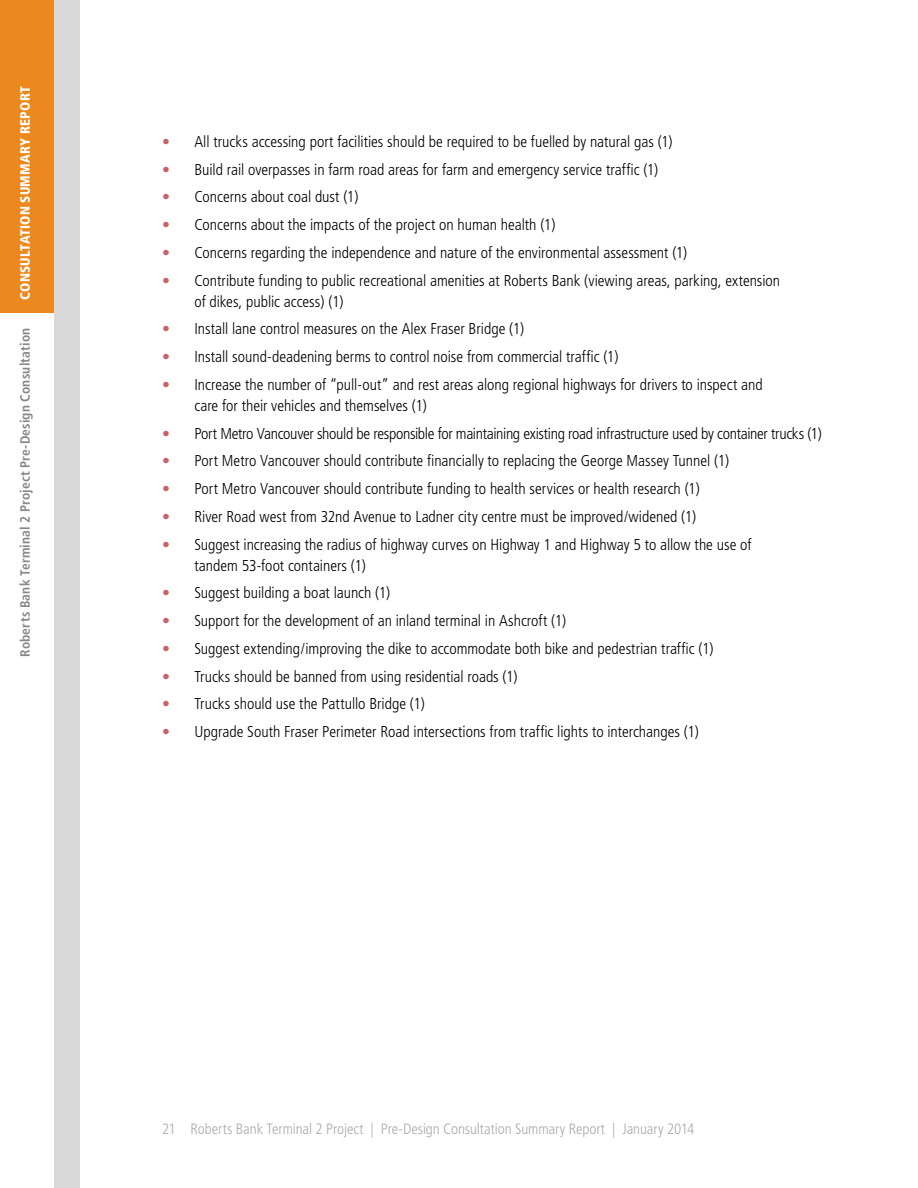
<style>
.page{position:relative;width:918px;height:1188px;background:#fff}
.page>*{position:absolute;margin:0;border:0;box-sizing:border-box;transform-origin:0 0}
.t1{font:300 condensed 15.75px/21px "Frutiger";color:#000}
.t2{font:300 condensed 15.75px "Frutiger";letter-spacing:-.02em;color:#000}
.t3{font:300 condensed 15px "Frutiger";letter-spacing:-.005em;color:#a8aaad}
.t4{font:700 condensed 13.5px "Frutiger";letter-spacing:.015em;color:#858789}
.t5{font:900 condensed 13.5px "Frutiger";letter-spacing:.02em;color:#fff}
.s1{color:#c76267}
</style>
<div class="page">
<div style="left:54px;top:0;width:25px;height:1188px;background:#d9d9d9"></div>
<div style="left:0;top:0;width:54px;height:313px;background:#ec881d"></div>
<p class="t5" style="left:17px;top:300px;width:215px;rotate:-90deg">CONSULTATION SUMMARY REPORT</p>
<p class="t4" style="left:17px;top:657px;width:331px;rotate:-90deg">Roberts Bank Terminal 2 Project Pre-Design Consultation</p>
<p class="t1" style="left:162px;top:131px;width:512px"><span class="s1">•</span> All trucks accessing port facilities should be required to be fuelled by natural gas (1)</p>
<p class="t1" style="left:162px;top:159px;width:498px"><span class="s1">•</span> Build rail overpasses in farm road areas for farm and emergency service traffic (1)</p>
<p class="t1" style="left:162px;top:187px;width:198px"><span class="s1">•</span> Concerns about coal dust (1)</p>
<p class="t1" style="left:162px;top:214px;width:395px"><span class="s1">•</span> Concerns about the impacts of the project on human health (1)</p>
<p class="t1" style="left:162px;top:242px;width:527px"><span class="s1">•</span> Concerns regarding the independence and nature of the environmental assessment (1)</p>
<p class="t1" style="left:194px;top:270px;width:587px;text-indent:-32px"><span class="s1">•</span> Contribute funding to public recreational amenities at Roberts Bank (viewing areas, parking, extension of dikes, public access) (1)</p>
<p class="t1" style="left:162px;top:319px;width:364px"><span class="s1">•</span> Install lane control measures on the Alex Fraser Bridge (1)</p>
<p class="t1" style="left:162px;top:346px;width:458px"><span class="s1">•</span> Install sound-deadening berms to control noise from commercial traffic (1)</p>
<p class="t1" style="left:194px;top:374px;width:570px;text-indent:-32px"><span class="s1">•</span> Increase the number of “pull-out” and rest areas along regional highways for drivers to inspect and care for their vehicles and themselves (1)</p>
<p class="t2" style="left:162px;top:424px;width:661px"><span class="s1">•</span> Port Metro Vancouver should be responsible for maintaining existing road infrastructure used by container trucks (1)</p>
<p class="t1" style="left:162px;top:451px;width:569px"><span class="s1">•</span> Port Metro Vancouver should contribute financially to replacing the George Massey Tunnel (1)</p>
<p class="t1" style="left:162px;top:478px;width:539px"><span class="s1">•</span> Port Metro Vancouver should contribute funding to health services or health research (1)</p>
<p class="t1" style="left:162px;top:506px;width:536px"><span class="s1">•</span> River Road west from 32nd Avenue to Ladner city centre must be improved/widened (1)</p>
<p class="t1" style="left:194px;top:534px;width:559px;text-indent:-32px"><span class="s1">•</span> Suggest increasing the radius of highway curves on Highway 1 and Highway 5 to allow the use of tandem 53-foot containers (1)</p>
<p class="t1" style="left:162px;top:583px;width:230px"><span class="s1">•</span> Suggest building a boat launch (1)</p>
<p class="t1" style="left:162px;top:610px;width:406px"><span class="s1">•</span> Support for the development of an inland terminal in Ashcroft (1)</p>
<p class="t1" style="left:162px;top:638px;width:553px"><span class="s1">•</span> Suggest extending/improving the dike to accommodate both bike and pedestrian traffic (1)</p>
<p class="t1" style="left:162px;top:666px;width:357px"><span class="s1">•</span> Trucks should be banned from using residential roads (1)</p>
<p class="t1" style="left:162px;top:694px;width:264px"><span class="s1">•</span> Trucks should use the Pattullo Bridge (1)</p>
<p class="t1" style="left:162px;top:721px;width:538px"><span class="s1">•</span> Upgrade South Fraser Perimeter Road intersections from traffic lights to interchanges (1)</p>
<p class="t3" style="left:162px;top:1121px;width:534px">21 Roberts Bank Terminal 2 Project | Pre-Design Consultation Summary Report | January 2014</p>
</div>
